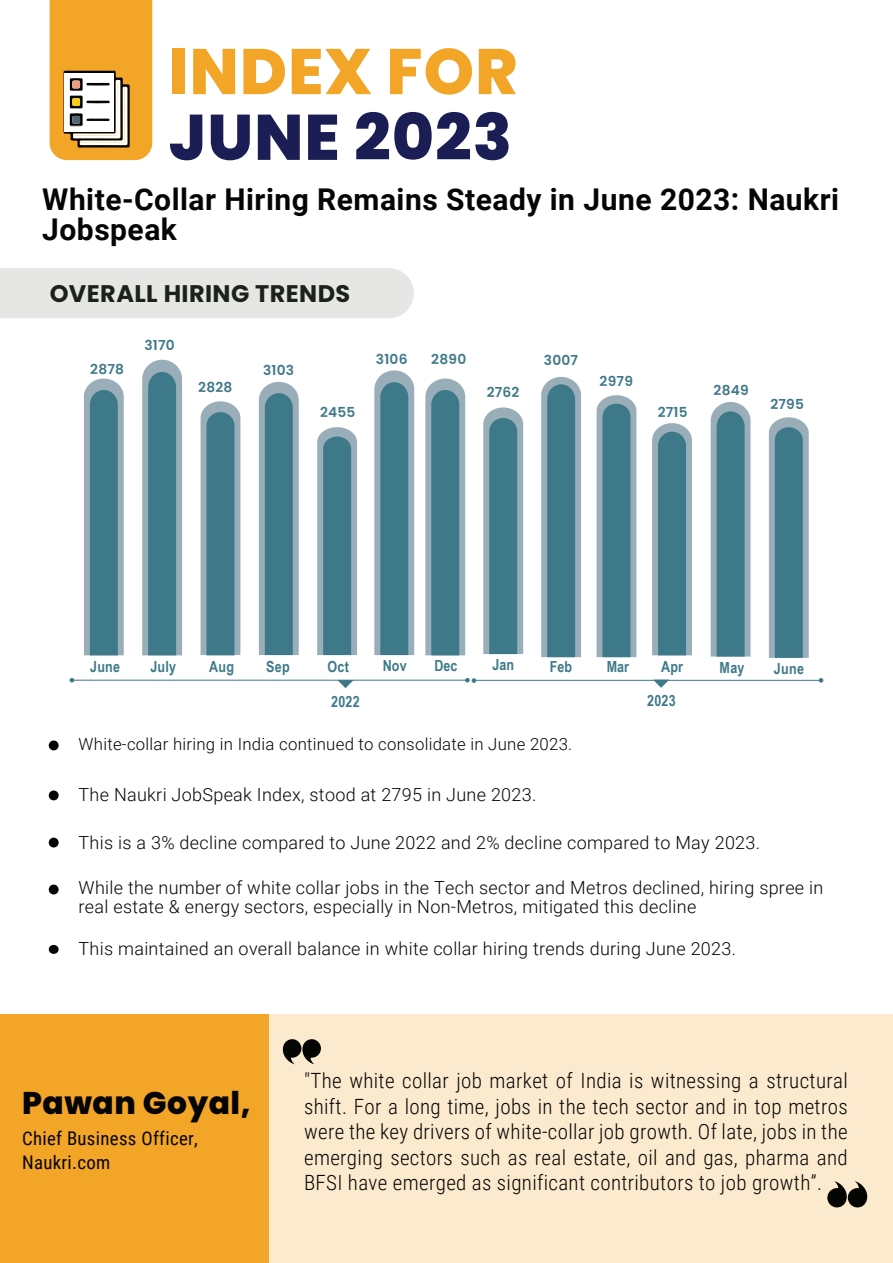
<style>
.page{position:relative;width:893px;height:1263px;background:#fff}
.page>*{position:absolute;margin:0;border:0;box-sizing:border-box;transform-origin:0 0}
.t1{font:800 64.2px "Poppins";letter-spacing:.015em;color:#f3a528}
.t2{font:800 64.2px "Poppins";letter-spacing:.015em;color:#1b1e55}
.t3{font:800 31.35px "Poppins";letter-spacing:.015em;color:#050504}
.t4{font:700 30px/30px "Roboto";letter-spacing:.015em;color:#050504}
.t5{font:700 24px "Poppins";letter-spacing:.015em;color:#1b221b}
.t6{font:300 21px/25.5px "Roboto Condensed";letter-spacing:.015em;color:#050504;text-align:justify}
.t7{font:18.75px/23.4px "Roboto Condensed";letter-spacing:.015em;color:#050504}
.t8{font:300 18px/19.5px "Roboto";letter-spacing:.015em;color:#050504}
.t9{font:300 16.8px "Roboto";letter-spacing:.015em;color:#050504}
.t10{font:700 15.45px "Arial Narrow";letter-spacing:.015em;color:#3e7989}
.t11{font:700 15.3px "Arial Narrow";letter-spacing:.015em;color:#3e7989}
.t12{font:600 13.8px "Poppins";letter-spacing:.015em;color:#3e7989}
</style>
<div class="page">
<div style="left:0;top:268px;width:414px;height:50px;background:#e6e6e5"></div>
<svg style="left:50px;top:0;width:102px;height:160px"></svg>
<div style="left:72px;top:98px;width:8px;height:8px;background:#f9cc17;border-radius:50%"></div>
<div style="left:72px;top:81px;width:8px;height:7px;background:#ed9d83;border-radius:50%"></div>
<div style="left:72px;top:116px;width:8px;height:8px;background:#56646e;border-radius:50%"></div>
<div style="left:49px;top:740px;width:10px;height:10px;background:#050504;border-radius:50%"></div>
<div style="left:49px;top:884px;width:10px;height:10px;background:#050504;border-radius:50%"></div>
<div style="left:49px;top:790px;width:10px;height:10px;background:#050504;border-radius:50%"></div>
<div style="left:49px;top:838px;width:10px;height:9px;background:#050504;border-radius:50%"></div>
<div style="left:49px;top:945px;width:10px;height:9px;background:#050504;border-radius:50%"></div>
<div style="left:120px;top:1014px;width:773px;height:249px;background:#fceace"></div>
<div style="left:0;top:1014px;width:269px;height:249px;background:#f3a528"></div>
<svg style="left:282px;top:1039px;width:39px;height:25px"></svg>
<svg style="left:827px;top:1181px;width:41px;height:27px"></svg>
<hr style="left:70px;top:680px;width:398px;height:1px;background:#3e7989">
<svg style="left:337px;top:680px;width:17px;height:8px"></svg>
<svg style="left:70px;top:678px;width:4px;height:4px"></svg>
<hr style="left:474px;top:680px;width:346px;height:1px;background:#3e7989">
<svg style="left:653px;top:680px;width:16px;height:8px"></svg>
<svg style="left:465px;top:678px;width:11px;height:5px"></svg>
<svg style="left:819px;top:678px;width:4px;height:5px"></svg>
<svg style="left:483px;top:407px;width:40px;height:247px;background:#608d9b"></svg>
<svg style="left:597px;top:395px;width:39px;height:262px;background:#5b8a98"></svg>
<svg style="left:652px;top:423px;width:40px;height:232px;background:#5e8c9a"></svg>
<svg style="left:769px;top:417px;width:40px;height:241px;background:#5e8c9a"></svg>
<svg style="left:84px;top:378px;width:40px;height:277px;background:#5e8c9a"></svg>
<svg style="left:425px;top:378px;width:40px;height:277px;background:#608d9b"></svg>
<svg style="left:142px;top:360px;width:40px;height:295px;background:#5f8c9a"></svg>
<svg style="left:201px;top:401px;width:39px;height:254px;background:#5c8b99"></svg>
<svg style="left:259px;top:382px;width:40px;height:273px;background:#5e8b9a"></svg>
<svg style="left:374px;top:370px;width:40px;height:285px;background:#608d9b"></svg>
<svg style="left:541px;top:377px;width:40px;height:280px;background:#5e8c9a"></svg>
<svg style="left:317px;top:427px;width:40px;height:228px;background:#5f8c9a"></svg>
<svg style="left:711px;top:402px;width:39px;height:254px;background:#5c8b99"></svg>
<h1 class="t1" style="left:169px;top:34px;width:350px">INDEX FOR</h1>
<h1 class="t2" style="left:169px;top:100px;width:345px">JUNE 2023</h1>
<h3 class="t4" style="left:42px;top:184px;width:798px">White-Collar Hiring Remains Steady in June 2023: Naukri<br>Jobspeak</h3>
<h3 class="t5" style="left:50px;top:280px;width:302px">OVERALL HIRING TRENDS</h3>
<p class="t12" style="left:90px;top:361px;width:35px">2878</p>
<p class="t12" style="left:144px;top:337px;width:32px">3170</p>
<p class="t12" style="left:198px;top:379px;width:36px">2828</p>
<p class="t12" style="left:263px;top:362px;width:33px">3103</p>
<p class="t12" style="left:320px;top:404px;width:37px">2455</p>
<p class="t12" style="left:376px;top:351px;width:33px">3106</p>
<p class="t12" style="left:431px;top:352px;width:36px">2890</p>
<p class="t12" style="left:487px;top:385px;width:34px">2762</p>
<p class="t12" style="left:544px;top:352px;width:36px">3007</p>
<p class="t12" style="left:600px;top:373px;width:35px">2979</p>
<p class="t12" style="left:658px;top:404px;width:31px">2715</p>
<p class="t12" style="left:714px;top:382px;width:37px">2849</p>
<p class="t12" style="left:770px;top:397px;width:35px">2795</p>
<p class="t11" style="left:150px;top:655px;width:27px">July</p>
<p class="t11" style="left:209px;top:655px;width:26px">Aug</p>
<p class="t11" style="left:266px;top:655px;width:25px">Sep</p>
<p class="t11" style="left:327px;top:655px;width:23px">Oct</p>
<p class="t11" style="left:383px;top:654px;width:26px">Nov</p>
<p class="t11" style="left:492px;top:653px;width:23px">Jan</p>
<p class="t11" style="left:434px;top:654px;width:24px">Dec</p>
<p class="t11" style="left:661px;top:655px;width:24px">Apr</p>
<p class="t11" style="left:90px;top:655px;width:32px">June</p>
<p class="t11" style="left:774px;top:657px;width:32px">June</p>
<p class="t11" style="left:550px;top:655px;width:24px">Feb</p>
<p class="t11" style="left:607px;top:655px;width:24px">Mar</p>
<p class="t11" style="left:720px;top:656px;width:26px">May</p>
<p class="t10" style="left:331px;top:690px;width:30px">2022</p>
<p class="t10" style="left:647px;top:689px;width:30px">2023</p>
<p class="t9" style="left:79px;top:733px;width:495px">White-collar hiring in India continued to consolidate in June 2023.</p>
<p class="t8" style="left:79px;top:785px;width:459px">The Naukri JobSpeak Index, stood at 2795 in June 2023.</p>
<p class="t8" style="left:79px;top:832px;width:683px">This is a 3% decline compared to June 2022 and 2% decline compared to May 2023.</p>
<p class="t8" style="left:79px;top:877px;width:746px">While the number of white collar jobs in the Tech sector and Metros declined, hiring spree in real estate &amp; energy sectors, especially in Non-Metros, mitigated this decline</p>
<p class="t8" style="left:79px;top:939px;width:659px">This maintained an overall balance in white collar hiring trends during June 2023.</p>
<h2 class="t3" style="left:22px;top:1084px;width:230px">Pawan Goyal,</h2>
<p class="t7" style="left:22px;top:1126px;width:177px">Chief Business Officer,<br>Naukri.com</p>
<p class="t6" style="left:304px;top:1067px;width:545px">"The white collar job market of India is witnessing a structural shift. For a long time, jobs in the tech sector and in top metros were the key drivers of white-collar job growth. Of late, jobs in the emerging sectors such as real estate, oil and gas, pharma and BFSI have emerged as significant contributors to job growth”.</p>
</div>
